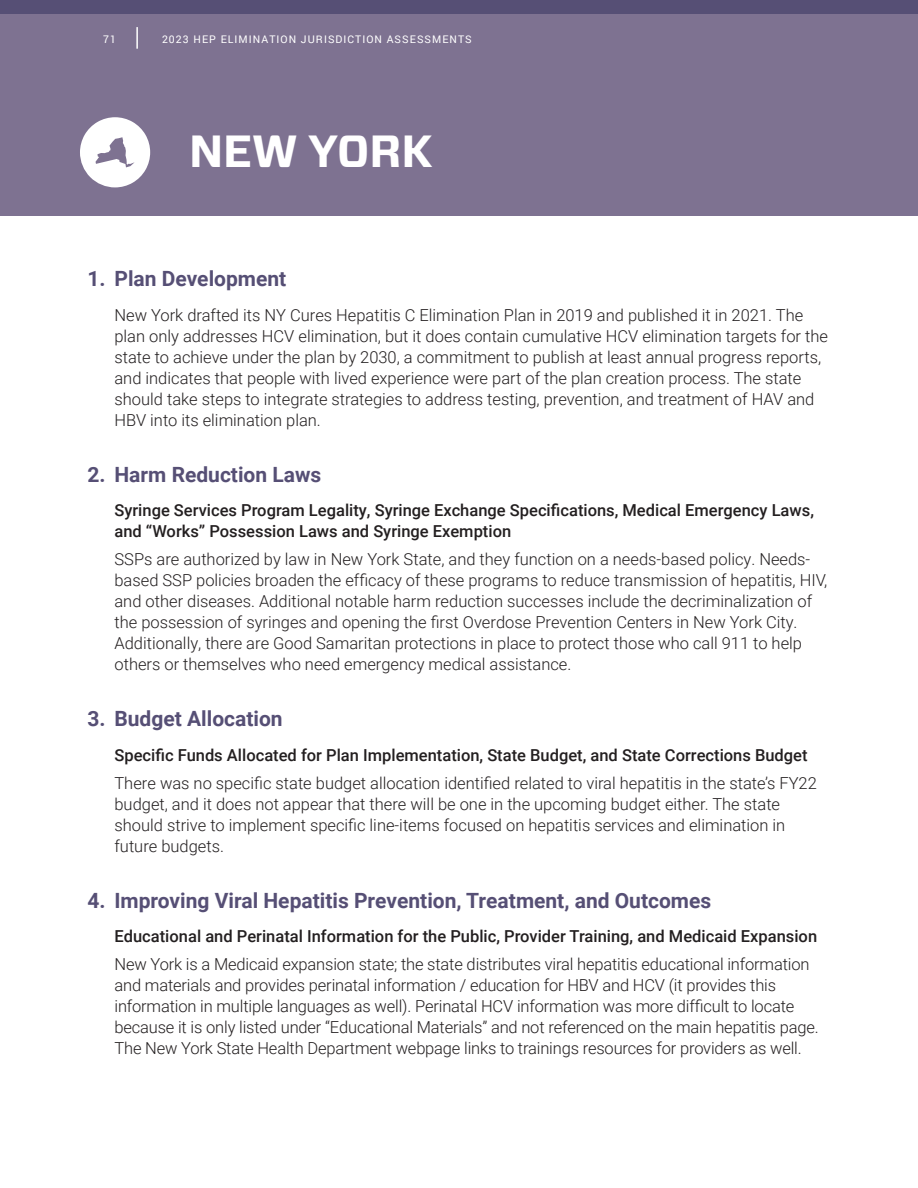
<style>
.page{position:relative;width:918px;height:1188px;background:#fff}
.page>*{position:absolute;margin:0;border:0;box-sizing:border-box;transform-origin:0 0}
.t1{font:700 45px "Forza";color:#fff}
.t2{font:700 21px "Roboto";color:#564f75}
.t3{font:300 16.5px/21px "Roboto";color:#231f20}
.t4{font:500 16.5px/21px "Roboto";color:#231f20}
.t5{font:10.5px "Roboto";letter-spacing:.1em;color:#fff}
</style>
<div class="page">
<div style="left:0;top:0;width:918px;height:216px;background:#7e7291"></div>
<div style="left:0;top:0;width:918px;height:14px;background:#564f75"></div>
<svg style="left:80px;top:117px;width:70px;height:70px"></svg>
<hr style="left:136px;top:27px;width:2px;height:22px;background:#fff">
<p class="t5" style="left:103px;top:31px;width:14px">71</p>
<p class="t5" style="left:162px;top:31px;width:311px">2023 HEP ELIMINATION JURISDICTION ASSESSMENTS</p>
<h2 class="t1" style="left:189px;top:121px;width:245px">NEW YORK</h2>
<p class="t2" style="left:87px;top:264px;width:200px">1. Plan Development</p>
<p class="t3" style="left:114px;top:304px;width:715px">New York drafted its NY Cures Hepatitis C Elimination Plan in 2019 and published it in 2021. The plan only addresses HCV elimination, but it does contain cumulative HCV elimination targets for the state to achieve under the plan by 2030, a commitment to publish at least annual progress reports, and indicates that people with lived experience were part of the plan creation process. The state should take steps to integrate strategies to address testing, prevention, and treatment of HAV and HBV into its elimination plan.</p>
<p class="t2" style="left:87px;top:460px;width:235px">2. Harm Reduction Laws</p>
<p class="t4" style="left:114px;top:499px;width:701px">Syringe Services Program Legality, Syringe Exchange Specifications, Medical Emergency Laws, and “Works” Possession Laws and Syringe Exemption</p>
<p class="t3" style="left:114px;top:548px;width:714px">SSPs are authorized by law in New York State, and they function on a needs-based policy. Needs&shy;based SSP policies broaden the efficacy of these programs to reduce transmission of hepatitis, HIV, and other diseases. Additional notable harm reduction successes include the decriminalization of the possession of syringes and opening the first Overdose Prevention Centers in New York City.<br>Additionally, there are Good Samaritan protections in place to protect those who call 911 to help others or themselves who need emergency medical assistance.</p>
<p class="t2" style="left:87px;top:704px;width:197px">3. Budget Allocation</p>
<p class="t4" style="left:114px;top:744px;width:695px">Specific Funds Allocated for Plan Implementation, State Budget, and State Corrections Budget</p>
<p class="t3" style="left:114px;top:772px;width:704px">There was no specific state budget allocation identified related to viral hepatitis in the state’s FY22 budget, and it does not appear that there will be one in the upcoming budget either. The state should strive to implement specific line-items focused on hepatitis services and elimination in future budgets.</p>
<p class="t2" style="left:87px;top:886px;width:625px">4. Improving Viral Hepatitis Prevention, Treatment, and Outcomes</p>
<p class="t4" style="left:114px;top:925px;width:704px">Educational and Perinatal Information for the Public, Provider Training, and Medicaid Expansion</p>
<p class="t3" style="left:114px;top:953px;width:706px">New York is a Medicaid expansion state; the state distributes viral hepatitis educational information and materials and provides perinatal information / education for HBV and HCV (it provides this information in multiple languages as well). Perinatal HCV information was more difficult to locate because it is only listed under “Educational Materials” and not referenced on the main hepatitis page.<br>The New York State Health Department webpage links to trainings resources for providers as well.</p>
</div>
